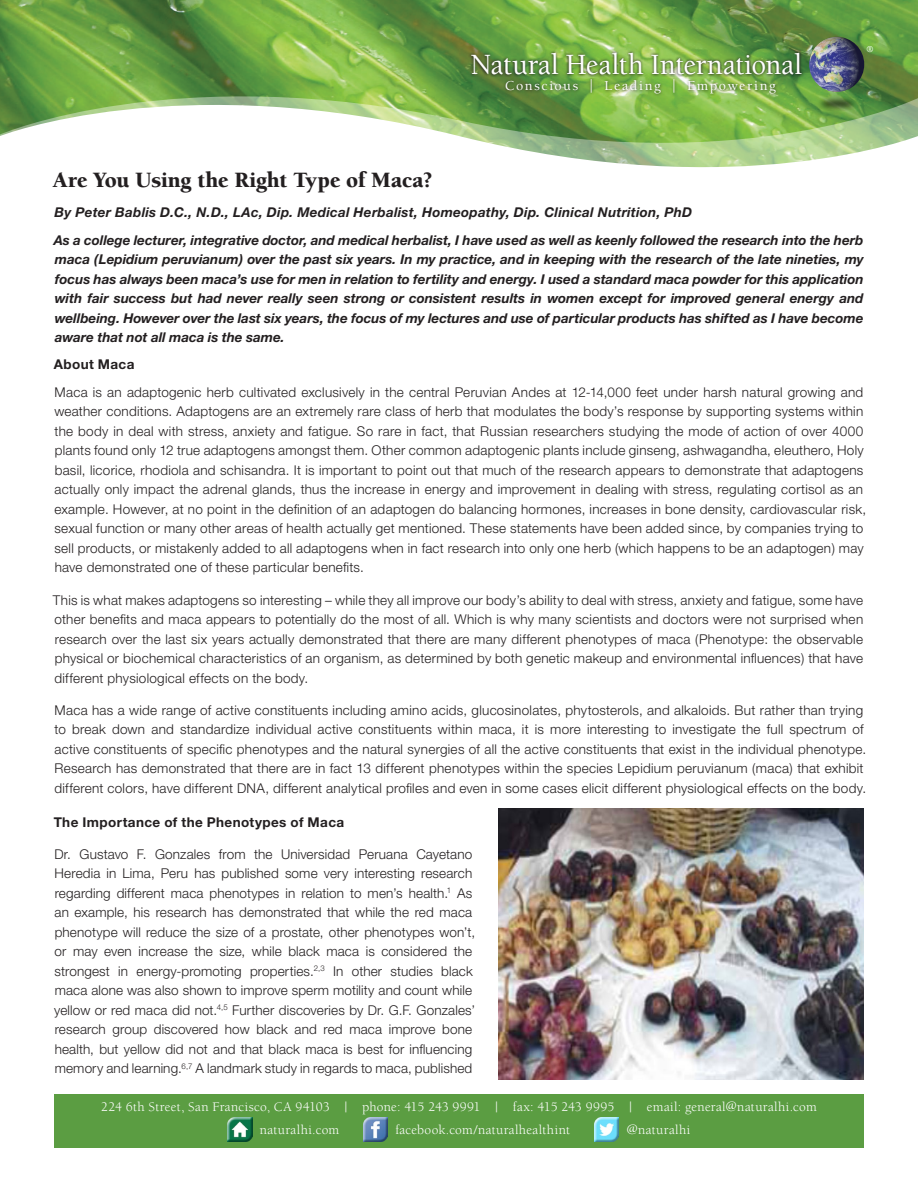
<style>
.page{position:relative;width:918px;height:1188px;background:#fff}
.page>*{position:absolute;margin:0;border:0;box-sizing:border-box;transform-origin:0 0}
.t1{font:500 30.15px "Berkeley";letter-spacing:-.01em;color:#fff;scale:.95 1}
.t2{font:900 22.5px "Berkeley";letter-spacing:-.01em;color:#231f20}
.t3{font:500 14.1px "Berkeley";letter-spacing:.11em;color:#fff}
.t4{font:300 13.5px/19.5px "Helvetica Neue";letter-spacing:.02em;color:#231f20}
.t5{font:italic 700 13.5px/19.5px "Helvetica Neue";letter-spacing:.015em;color:#231f20;text-align:justify}
.body{font:13.5px "Berkeley";letter-spacing:.025em;color:#fff}
.t6{font:700 13.5px "Helvetica Neue";letter-spacing:.03em;color:#231f20}
.t7{font:500 9.3px "Berkeley";color:#fff;scale:.95 1}
.s1{font-weight:400;font-size:16.8px}
</style>
<div class="page">
<img style="left:498px;top:145px;width:391px;height:23px">
<img style="left:0;top:0;width:918px;height:145px">
<div style="left:503px;top:76px;width:275px;height:20px;background:#231f20;opacity:.75"></div>
<svg style="left:468px;top:50px;width:337px;height:27px;background:#659040"></svg>
<img style="left:809px;top:37px;width:55px;height:55px;border-radius:28px">
<img style="left:813px;top:95px;width:48px;height:17px">
<img style="left:499px;top:809px;width:365px;height:271px">
<div style="left:54px;top:1094px;width:810px;height:54px;background:#5b9d42"></div>
<img style="left:363px;top:1118px;width:25px;height:24px">
<img style="left:594px;top:1118px;width:25px;height:24px">
<img style="left:228px;top:1118px;width:24px;height:24px">
<h1 class="t1" style="left:470px;top:49px;width:351px">Natural Health International</h1>
<p class="t3" style="left:505px;top:78px;width:272px">Conscious <span class="s1">|</span> Leading <span class="s1">|</span> Empowering</p>
<p class="t7" style="left:867px;top:44px;width:9px">®</p>
<p class="t2" style="left:53px;top:168px;width:381px">Are You Using the Right Type of Maca?</p>
<p class="t5" style="left:55px;top:202px;width:639px">By Peter Bablis D.C., N.D., LAc, Dip. Medical Herbalist, Homeopathy, Dip. Clinical Nutrition, PhD</p>
<p class="t5" style="left:54px;top:230px;width:812px">As a college lecturer, integrative doctor, and medical herbalist, I have used as well as keenly followed the research into the herb maca (Lepidium peruvianum) over the past six years. In my practice, and in keeping with the research of the late nineties, my focus has always been maca’s use for men in relation to fertility and energy. I used a standard maca powder for this application with fair success but had never really seen strong or consistent results in women except for improved general energy and wellbeing. However over the last six years, the focus of my lectures and use of particular products has shifted as I have become aware that not all maca is the same.</p>
<p class="t6" style="left:54px;top:356px;width:82px">About Maca</p>
<p class="t4" style="left:54px;top:382px;width:813px">Maca is an adaptogenic herb cultivated exclusively in the central Peruvian Andes at 12-14,000 feet under harsh natural growing and weather conditions. Adaptogens are an extremely rare class of herb that modulates the body’s response by supporting systems within the body in deal with stress, anxiety and fatigue. So rare in fact, that Russian researchers studying the mode of action of over 4000 plants found only 12 true adaptogens amongst them. Other common adaptogenic plants include ginseng, ashwagandha, eleuthero, Holy basil, licorice, rhodiola and schisandra. It is important to point out that much of the research appears to demonstrate that adaptogens actually only impact the adrenal glands, thus the increase in energy and improvement in dealing with stress, regulating cortisol as an example. However, at no point in the definition of an adaptogen do balancing hormones, increases in bone density, cardiovascular risk, sexual function or many other areas of health actually get mentioned. These statements have been added since, by companies trying to sell products, or mistakenly added to all adaptogens when in fact research into only one herb (which happens to be an adaptogen) may have demonstrated one of these particular benefits.</p>
<p class="t4" style="left:53px;top:590px;width:812px;text-align:justify">This is what makes adaptogens so interesting – while they all improve our body’s ability to deal with stress, anxiety and fatigue, some have other benefits and maca appears to potentially do the most of all. Which is why many scientists and doctors were not surprised when research over the last six years actually demonstrated that there are many different phenotypes of maca (Phenotype: the observable physical or biochemical characteristics of an organism, as determined by both genetic makeup and environmental influences) that have different physiological effects on the body.</p>
<p class="t4" style="left:54px;top:700px;width:813px">Maca has a wide range of active constituents including amino acids, glucosinolates, phytosterols, and alkaloids. But rather than trying to break down and standardize individual active constituents within maca, it is more interesting to investigate the full spectrum of active constituents of specific phenotypes and the natural synergies of all the active constituents that exist in the individual phenotype.<br>Research has demonstrated that there are in fact 13 different phenotypes within the species Lepidium peruvianum (maca) that exhibit different colors, have different DNA, different analytical profiles and even in some cases elicit different physiological effects on the body.</p>
<p class="t6" style="left:54px;top:813px;width:292px">The Importance of the Phenotypes of Maca</p>
<p class="t4" style="left:54px;top:844px;width:422px">Dr. Gustavo F. Gonzales from the Universidad Peruana Cayetano Heredia in Lima, Peru has published some very interesting research regarding different maca phenotypes in relation to men’s health.<sup>1</sup> As an example, his research has demonstrated that while the red maca phenotype will reduce the size of a prostate, other phenotypes won’t, or may even increase the size, while black maca is considered the strongest in energy-promoting properties.<sup>2,3</sup> In other studies black maca alone was also shown to improve sperm motility and count while yellow or red maca did not.<sup>4,5</sup> Further discoveries by Dr. G.F. Gonzales’ research group discovered how black and red maca improve bone health, but yellow did not and that black maca is best for influencing memory and learning.<sup>6,7</sup> A landmark study in regards to maca, published</p>
<p class="body" style="left:101px;top:1100px;width:717px">224 6th Street, San Francisco, CA 94103 | phone: 415 243 9991 | fax: 415 243 9995 | email: general@naturalhi.com</p>
<p class="body" style="left:260px;top:1123px;width:81px">naturalhi.com</p>
<p class="body" style="left:395px;top:1123px;width:176px">facebook.com/naturalhealthint</p>
<p class="body" style="left:627px;top:1123px;width:65px">@naturalhi</p>
</div>
